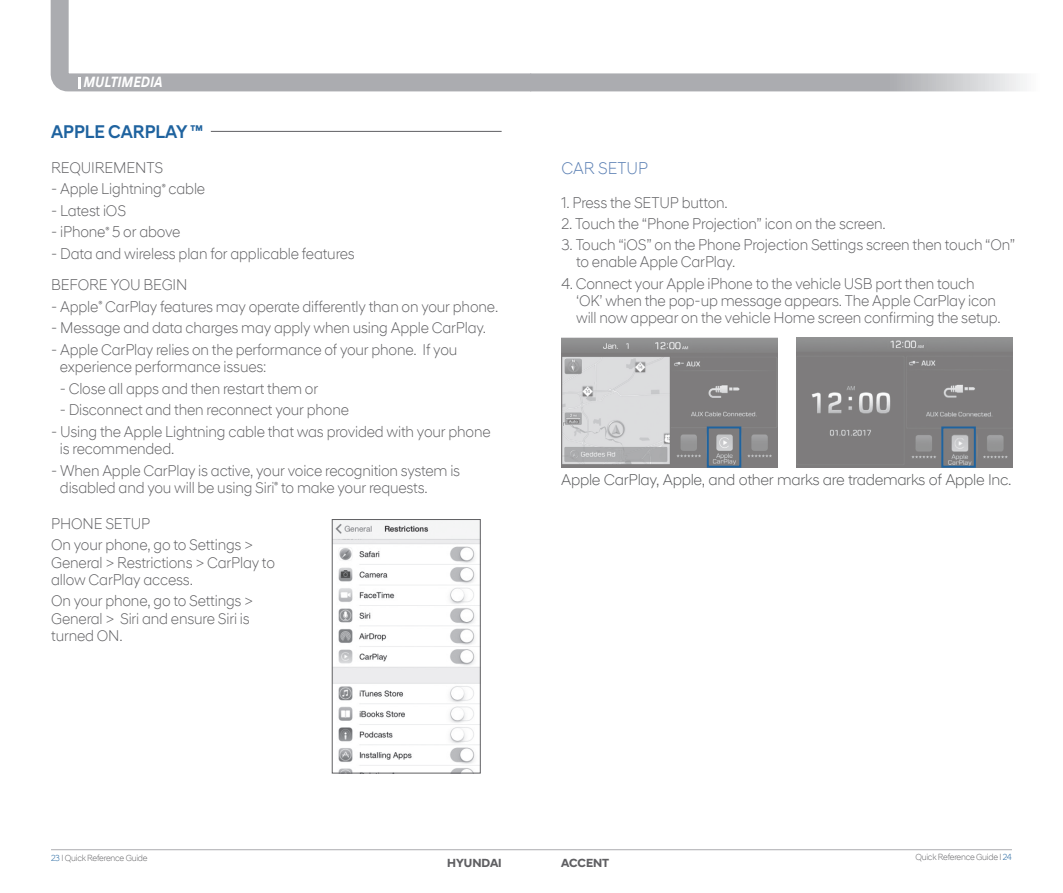
<style>
.page{position:relative;width:1063px;height:893px;background:#fff}
.page>*{position:absolute;margin:0;border:0;box-sizing:border-box;transform-origin:0 0}
.Section_Title{font:500 18.75px "Hyundai Sans Head";color:#1f639f;scale:.95 1}
.ƒ_º___ªøÎ{font:300 17.25px "Hyundai Sans Head Office";color:#5a7fb3;scale:.95 1}
.캡션_내용{font:300 15.75px/17.2px "Hyundai Sans Head Office";letter-spacing:-.01em;color:#5f5f62;scale:.95 1}
.t1{font:300 15.75px "Hyundai Sans Head Office";letter-spacing:-.02em;color:#57585a}
.t2{font:italic 700 15px "Hyundai Sans Text Office";color:#fff;scale:.9 1}
.t3{font:700 12px "Hyundai Sans Head";color:#5f5f62}
.t4{font:300 9px "Hyundai Sans Head Office";letter-spacing:-.025em;color:#5f5f62;scale:.95 1}
.s1{color:#1f639f}
</style>
<div class="page">
<hr style="left:51px;top:849px;width:961px;height:1px;background:#abacb0">
<svg style="left:50px;top:0;width:461px;height:92px"></svg>
<svg style="left:511px;top:73px;width:514px;height:19px;background:#b8b9bc"></svg>
<svg style="left:78px;top:77px;width:3px;height:12px"></svg>
<img style="left:561px;top:337px;width:216px;height:131px">
<img style="left:797px;top:338px;width:215px;height:130px">
<div style="left:707px;top:426px;width:34px;height:42px;border:2px solid #1f639f"></div>
<div style="left:941px;top:426px;width:35px;height:42px;border:2px solid #1f639f"></div>
<hr style="left:51px;top:131px;width:451px;height:1px;background:#5f5f62">
<div style="left:51px;top:129px;width:160px;height:5px;background:#fff"></div>
<img style="left:334px;top:521px;width:145px;height:250px">
<div style="left:332px;top:519px;width:149px;height:254px;border:1px solid #5f5f62"></div>
<p class="t2" style="left:83px;top:73px;width:89px">MULTIMEDIA</p>
<p class="Section_Title" style="left:51px;top:121px;width:162px">APPLE CARPLAY ™</p>
<p class="캡션_내용" style="left:51px;top:159px;width:119px">REQUIREMENTS</p>
<p class="캡션_내용" style="left:51px;top:180px;width:164px">- Apple Lightning<sup>®</sup> cable</p>
<p class="캡션_내용" style="left:51px;top:202px;width:80px">- Latest iOS</p>
<p class="캡션_내용" style="left:51px;top:223px;width:138px">- iPhone<sup>®</sup> 5 or above</p>
<p class="캡션_내용" style="left:51px;top:245px;width:321px">- Data and wireless plan for applicable features</p>
<p class="캡션_내용" style="left:51px;top:276px;width:145px">BEFORE YOU BEGIN</p>
<p class="캡션_내용" style="left:51px;top:298px;width:472px">- Apple<sup>®</sup> CarPlay features may operate differently than on your phone.</p>
<p class="캡션_내용" style="left:51px;top:319px;width:459px">- Message and data charges may apply when using Apple CarPlay.</p>
<p class="캡션_내용" style="left:60px;top:341px;width:420px;text-indent:-9px">- Apple CarPlay relies on the performance of your phone. If you experience performance issues:</p>
<p class="캡션_내용" style="left:60px;top:380px;width:274px">- Close all apps and then restart them or</p>
<p class="캡션_내용" style="left:60px;top:401px;width:306px">- Disconnect and then reconnect your phone</p>
<p class="캡션_내용" style="left:60px;top:423px;width:455px;text-indent:-9px">- Using the Apple Lightning cable that was provided with your phone is recommended.</p>
<p class="캡션_내용" style="left:60px;top:461px;width:423px;text-indent:-9px">- When Apple CarPlay is active, your voice recognition system is disabled and you will be using Siri<sup>®</sup> to make your requests.</p>
<p class="캡션_내용" style="left:51px;top:515px;width:106px">PHONE SETUP</p>
<p class="캡션_내용" style="left:51px;top:536px;width:237px">On your phone, go to Settings &gt;<br>General &gt; Restrictions &gt; CarPlay to allow CarPlay access.</p>
<p class="캡션_내용" style="left:51px;top:592px;width:214px">On your phone, go to Settings &gt;<br>General &gt; Siri and ensure Siri is turned ON.</p>
<p class="ƒ_º___ªøÎ" style="left:562px;top:158px;width:93px">CAR SETUP</p>
<p class="캡션_내용" style="left:562px;top:194px;width:177px">1. Press the SETUP button.</p>
<p class="캡션_내용" style="left:562px;top:214px;width:343px">2. Touch the “Phone Projection” icon on the screen.</p>
<p class="캡션_내용" style="left:576px;top:236px;width:464px;text-indent:-15px">3. Touch “iOS” on the Phone Projection Settings screen then touch “On” to enable Apple CarPlay.</p>
<p class="캡션_내용" style="left:576px;top:275px;width:448px;text-indent:-15px">4. Connect your Apple iPhone to the vehicle USB port then touch ‘OK’ when the pop-up message appears. The Apple CarPlay icon will now appear on the vehicle Home screen confirming the setup.</p>
<p class="t1" style="left:561px;top:470px;width:452px">Apple CarPlay, Apple, and other marks are trademarks of Apple Inc.</p>
<p class="t4" style="left:51px;top:852px;width:103px"><span class="s1">23</span> I Quick Reference Guide</p>
<p class="t4" style="left:915px;top:852px;width:103px">Quick Reference Guide I <span class="s1">24</span></p>
<p class="t3" style="left:447px;top:856px;width:56px">HYUNDAI</p>
<p class="t3" style="left:561px;top:856px;width:50px">ACCENT</p>
</div>
